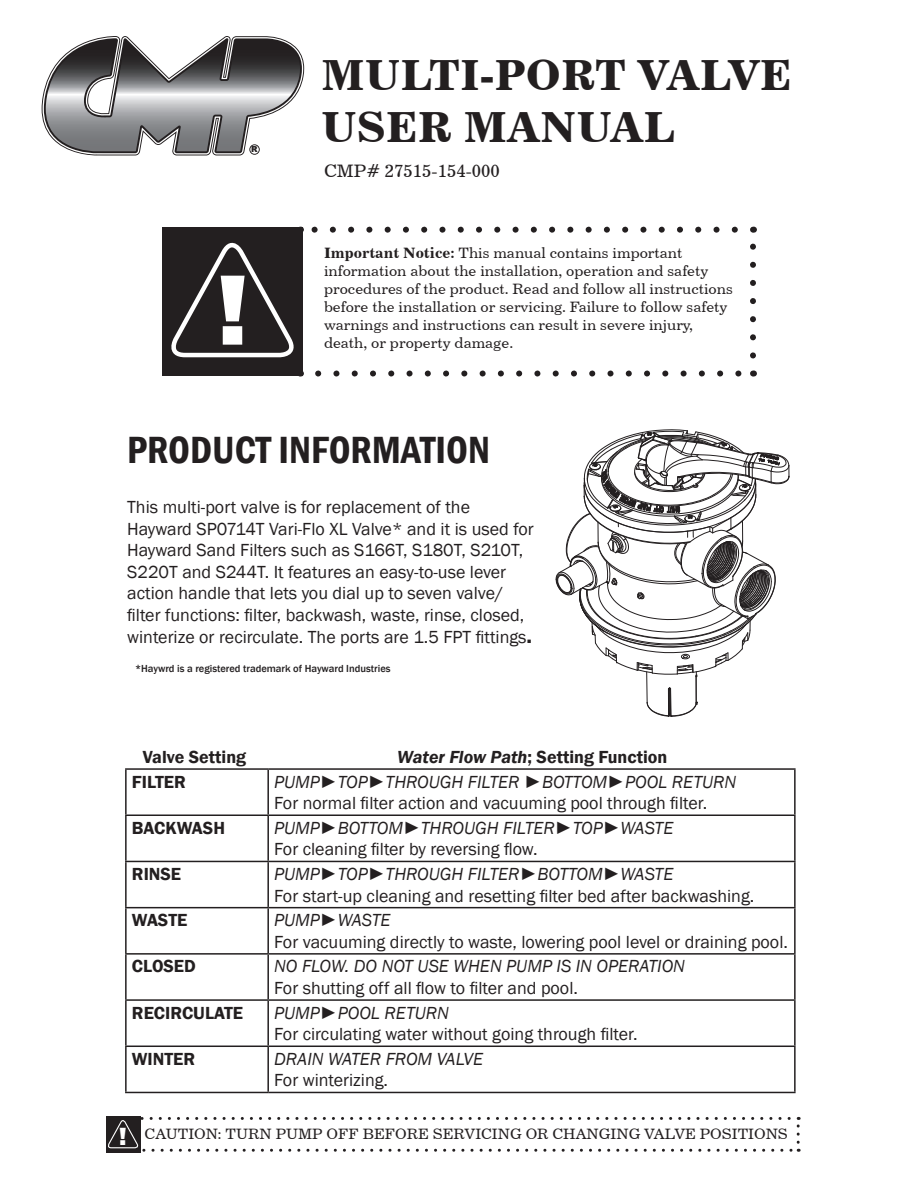
<style>
.page{position:relative;width:918px;height:1188px;background:#fff}
.page>*{position:absolute;margin:0;border:0;box-sizing:border-box;transform-origin:0 0}
.t1{font:800 103.5px "Franklin Gothic";color:#fff}
.t2{font:43.5px/52.2px "Century 731 BT Bold A";color:#231f20}
.t3{font:600 condensed 39px "Franklin Gothic";color:#231f20}
.t4{font:800 25.65px "Franklin Gothic";color:#fff}
.t5{font:18px/21.6px "Franklin Gothic";color:#231f20}
.t6{font:italic 18px "Franklin Gothic";color:#231f20}
.t7{font:600 18px "Franklin Gothic";color:#231f20}
.t8{font:18px "Century 731 BT Roman A";color:#231f20}
.t9{font:15px/18px "Century 731 BT Roman A";color:#231f20}
.t10{font:500 10.5px "Franklin Gothic";color:#231f20}
.t11{font:900 8.25px "Arial";color:#231f20}
.s1{font-family:"Century 731 BT Bold A"}
.s2{font-weight:800}
.s3{font-style:italic}
</style>
<div class="page">
<svg style="left:41px;top:36px;width:264px;height:119px"></svg>
<svg style="left:556px;top:429px;width:234px;height:480px"></svg>
<svg style="left:318px;top:371px;width:424px;height:6px"></svg>
<svg style="left:750px;top:243px;width:6px;height:113px"></svg>
<svg style="left:311px;top:227px;width:424px;height:6px"></svg>
<div style="left:162px;top:227px;width:141px;height:149px;background:#231f20"></div>
<svg style="left:171px;top:242px;width:123px;height:116px"></svg>
<div style="left:106px;top:1116px;width:34px;height:37px;background:#231f20"></div>
<svg style="left:108px;top:1117px;width:692px;height:35px"></svg>
<hr style="left:125px;top:768px;width:143px;height:2px;background:#231f20">
<hr style="left:125px;top:770px;width:2px;height:45px;background:#231f20">
<hr style="left:268px;top:768px;width:528px;height:2px;background:#231f20">
<hr style="left:267px;top:770px;width:2px;height:45px;background:#231f20">
<hr style="left:794px;top:770px;width:2px;height:45px;background:#231f20">
<hr style="left:125px;top:815px;width:143px;height:1px;background:#231f20">
<hr style="left:125px;top:816px;width:2px;height:45px;background:#231f20">
<hr style="left:268px;top:815px;width:528px;height:1px;background:#231f20">
<hr style="left:267px;top:816px;width:2px;height:45px;background:#231f20">
<hr style="left:794px;top:816px;width:2px;height:45px;background:#231f20">
<hr style="left:125px;top:861px;width:143px;height:1px;background:#231f20">
<hr style="left:125px;top:862px;width:2px;height:45px;background:#231f20">
<hr style="left:268px;top:861px;width:528px;height:1px;background:#231f20">
<hr style="left:267px;top:862px;width:2px;height:45px;background:#231f20">
<hr style="left:794px;top:862px;width:2px;height:45px;background:#231f20">
<hr style="left:125px;top:907px;width:143px;height:1px;background:#231f20">
<hr style="left:125px;top:908px;width:2px;height:45px;background:#231f20">
<hr style="left:268px;top:907px;width:528px;height:1px;background:#231f20">
<hr style="left:267px;top:908px;width:2px;height:45px;background:#231f20">
<hr style="left:794px;top:908px;width:2px;height:45px;background:#231f20">
<hr style="left:125px;top:953px;width:143px;height:2px;background:#231f20">
<hr style="left:125px;top:955px;width:2px;height:44px;background:#231f20">
<hr style="left:268px;top:953px;width:528px;height:2px;background:#231f20">
<hr style="left:267px;top:955px;width:2px;height:44px;background:#231f20">
<hr style="left:794px;top:955px;width:2px;height:44px;background:#231f20">
<hr style="left:125px;top:999px;width:143px;height:2px;background:#231f20">
<hr style="left:125px;top:1001px;width:2px;height:45px;background:#231f20">
<hr style="left:268px;top:999px;width:528px;height:2px;background:#231f20">
<hr style="left:267px;top:1001px;width:2px;height:45px;background:#231f20">
<hr style="left:794px;top:1001px;width:2px;height:45px;background:#231f20">
<hr style="left:125px;top:1046px;width:143px;height:1px;background:#231f20">
<hr style="left:125px;top:1047px;width:2px;height:45px;background:#231f20">
<hr style="left:268px;top:1046px;width:528px;height:1px;background:#231f20">
<hr style="left:267px;top:1047px;width:2px;height:45px;background:#231f20">
<hr style="left:794px;top:1047px;width:2px;height:45px;background:#231f20">
<hr style="left:125px;top:1092px;width:143px;height:1px;background:#231f20">
<hr style="left:268px;top:1092px;width:528px;height:1px;background:#231f20">
<p class="t11" style="left:251px;top:143px;width:8px">R</p>
<h1 class="t1" style="left:216px;top:243px;width:34px">!</h1>
<h2 class="t2" style="left:321px;top:48px;width:472px">MULTI-PORT VALVE<br>USER MANUAL</h2>
<p class="t8" style="left:324px;top:160px;width:177px">CMP# 27515-154-000</p>
<p class="t9" style="left:324px;top:244px;width:410px"><span class="s1">Important Notice:</span> This manual contains important information about the installation, operation and safety procedures of the product. Read and follow all instructions before the installation or servicing. Failure to follow safety warnings and instructions can result in severe injury,</p>
<p class="t9" style="left:324px;top:334px;width:191px">death, or property damage.</p>
<h3 class="t3" style="left:127px;top:424px;width:364px">PRODUCT INFORMATION</h3>
<p class="t5" style="left:127px;top:497px;width:408px">This multi-port valve is for replacement of the Hayward SP0714T Vari-Flo XL Valve* and it is used for Hayward Sand Filters such as S166T, S180T, S210T, S220T and S244T. It features an easy-to-use lever action handle that lets you dial up to seven valve/ filter functions: filter, backwash, waste, rinse, closed, winterize or recirculate. The ports are 1.5 FPT fittings<span class="s2">.</span></p>
<p class="t10" style="left:135px;top:662px;width:257px">*Haywrd is a registered trademark of Hayward Industries</p>
<p class="t7" style="left:143px;top:746px;width:105px">Valve Setting</p>
<p class="t7" style="left:397px;top:746px;width:272px"><span class="s3">Water Flow Path</span>; Setting Function</p>
<p class="t7" style="left:132px;top:771px;width:56px">FILTER</p>
<p class="t6" style="left:274px;top:770px;width:464px">PUMP►TOP►THROUGH FILTER ►BOTTOM►POOL RETURN</p>
<p class="t5" style="left:274px;top:793px;width:435px">For normal filter action and vacuuming pool through filter.</p>
<p class="t7" style="left:132px;top:817px;width:95px">BACKWASH</p>
<p class="t6" style="left:274px;top:817px;width:401px">PUMP►BOTTOM►THROUGH FILTER►TOP►WASTE</p>
<p class="t5" style="left:274px;top:839px;width:265px">For cleaning filter by reversing flow.</p>
<p class="t7" style="left:132px;top:863px;width:51px">RINSE</p>
<p class="t6" style="left:274px;top:863px;width:401px">PUMP►TOP►THROUGH FILTER►BOTTOM►WASTE</p>
<p class="t5" style="left:274px;top:885px;width:482px">For start-up cleaning and resetting filter bed after backwashing.</p>
<p class="t7" style="left:132px;top:909px;width:57px">WASTE</p>
<p class="t6" style="left:274px;top:909px;width:118px">PUMP►WASTE</p>
<p class="t5" style="left:274px;top:931px;width:515px">For vacuuming directly to waste, lowering pool level or draining pool.</p>
<p class="t7" style="left:132px;top:955px;width:66px">CLOSED</p>
<p class="t6" style="left:274px;top:955px;width:412px">NO FLOW. DO NOT USE WHEN PUMP IS IN OPERATION</p>
<p class="t5" style="left:274px;top:978px;width:305px">For shutting off all flow to filter and pool.</p>
<p class="t7" style="left:132px;top:1002px;width:113px">RECIRCULATE</p>
<p class="t6" style="left:274px;top:1001px;width:176px">PUMP►POOL RETURN</p>
<p class="t5" style="left:274px;top:1024px;width:365px">For circulating water without going through filter.</p>
<p class="t7" style="left:132px;top:1048px;width:65px">WINTER</p>
<p class="t6" style="left:274px;top:1048px;width:210px">DRAIN WATER FROM VALVE</p>
<p class="t5" style="left:274px;top:1070px;width:115px">For winterizing.</p>
<h3 class="t4" style="left:119px;top:1120px;width:10px">!</h3>
<p class="t9" style="left:145px;top:1125px;width:645px">CAUTION: TURN PUMP OFF BEFORE SERVICING OR CHANGING VALVE POSITIONS</p>
</div>
